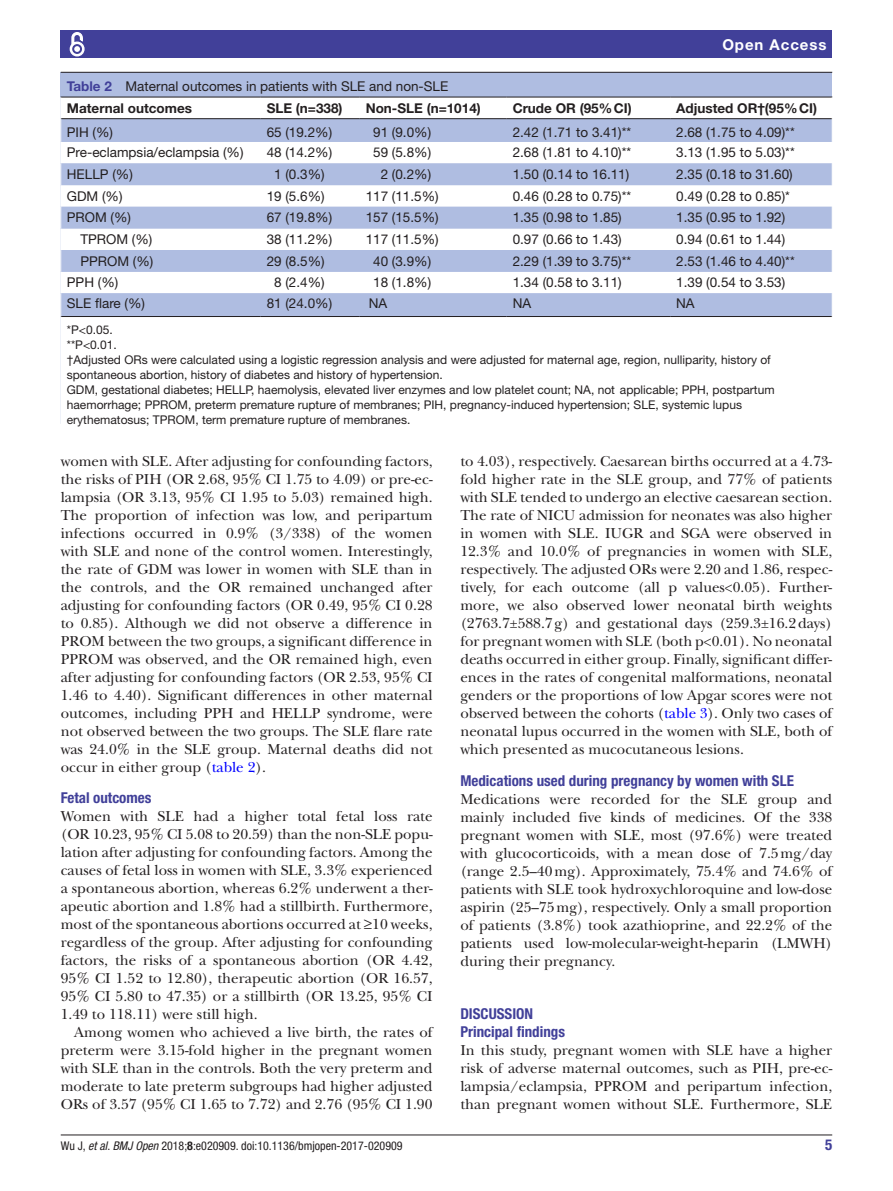
<style>
.page{position:relative;width:893px;height:1191px;background:#fff}
.page>*{position:absolute;margin:0;border:0;box-sizing:border-box;transform-origin:0 0}
.t1{font:15px/18px "New Baskerville";color:#231f20;text-align:justify}
.t2{font:700 condensed 15px/18px "Helvetica Neue LT Std";color:#414099}
.t3{font:700 15px "Helvetica Neue LT Std";letter-spacing:.065em;color:#fff}
.t4{font:13.5px/22px "Helvetica Neue LT Std";color:#231f20}
.t5{font:700 13.5px "Helvetica Neue LT Std";color:#231f20}
.t6{font:12px/15px "Helvetica Neue LT Std";color:#231f20}
.t7{font:condensed 12px "Helvetica Neue LT Std";color:#231f20}
.s1{font-weight:700;color:#414099}
.s2{font-weight:700}
.s3{color:#00f}
.s4{font-style:italic}
</style>
<div class="page">
<hr style="left:61px;top:1134px;width:771px;height:1px;background:#231f20">
<div style="left:61px;top:31px;width:771px;height:27px;background:#414099"></div>
<svg style="left:69px;top:32px;width:16px;height:25px"></svg>
<div style="left:61px;top:73px;width:771px;height:351px;background:#afbde1"></div>
<hr style="left:61px;top:72px;width:771px;height:1px;background:#231f20">
<div style="left:61px;top:98px;width:771px;height:325px;background:#fff"></div>
<svg style="left:61px;top:119px;width:771px;height:197px"></svg>
<hr style="left:61px;top:97px;width:200px;height:1px;background:#231f20">
<hr style="left:61px;top:118px;width:200px;height:1px;background:#231f20">
<hr style="left:261px;top:97px;width:99px;height:1px;background:#231f20">
<hr style="left:261px;top:118px;width:99px;height:1px;background:#231f20">
<hr style="left:360px;top:97px;width:147px;height:1px;background:#231f20">
<hr style="left:360px;top:118px;width:147px;height:1px;background:#231f20">
<hr style="left:507px;top:97px;width:163px;height:1px;background:#231f20">
<hr style="left:507px;top:118px;width:163px;height:1px;background:#231f20">
<hr style="left:670px;top:97px;width:162px;height:1px;background:#231f20">
<hr style="left:670px;top:118px;width:162px;height:1px;background:#231f20">
<hr style="left:261px;top:316px;width:99px;height:1px;background:#231f20">
<hr style="left:360px;top:316px;width:147px;height:1px;background:#231f20">
<hr style="left:507px;top:316px;width:163px;height:1px;background:#231f20">
<hr style="left:61px;top:316px;width:200px;height:1px;background:#231f20">
<hr style="left:670px;top:316px;width:162px;height:1px;background:#231f20">
<svg style="left:60px;top:97px;width:1px;height:219px"></svg>
<hr style="left:61px;top:333px;width:771px;height:2px;background:#fff">
<hr style="left:61px;top:348px;width:771px;height:2px;background:#fff">
<hr style="left:61px;top:378px;width:771px;height:2px;background:#fff">
<hr style="left:61px;top:423px;width:771px;height:2px;background:#fff">
<p class="t3" style="left:722px;top:35px;width:106px">Open Access</p>
<p class="t4" style="left:67px;top:75px;width:383px"><span class="s1">Table 2</span> Maternal outcomes in patients with SLE and non-SLE<br><span class="s2">Maternal outcomes</span></p>
<p class="t5" style="left:267px;top:99px;width:77px">SLE (n=338)</p>
<p class="t5" style="left:366px;top:99px;width:117px">Non-SLE (n=1014)</p>
<p class="t5" style="left:513px;top:99px;width:121px">Crude OR (95%CI)</p>
<p class="t5" style="left:676px;top:99px;width:142px">Adjusted OR†(95%CI)</p>
<p class="t4" style="left:67px;top:121px;width:48px">PIH (%)</p>
<p class="t4" style="left:267px;top:121px;width:67px">65 (19.2%)</p>
<p class="t4" style="left:373px;top:121px;width:60px">91 (9.0%)</p>
<p class="t4" style="left:513px;top:121px;width:120px">2.42 (1.71 to 3.41)**</p>
<p class="t4" style="left:676px;top:121px;width:120px">2.68 (1.75 to 4.09)**</p>
<p class="t4" style="left:67px;top:141px;width:178px">Pre-eclampsia/eclampsia (%)</p>
<p class="t4" style="left:267px;top:141px;width:67px">48 (14.2%)</p>
<p class="t4" style="left:373px;top:141px;width:60px">59 (5.8%)</p>
<p class="t4" style="left:513px;top:141px;width:120px">2.68 (1.81 to 4.10)**</p>
<p class="t4" style="left:676px;top:141px;width:120px">3.13 (1.95 to 5.03)**</p>
<p class="t4" style="left:67px;top:163px;width:68px">HELLP (%)</p>
<p class="t4" style="left:274px;top:163px;width:52px">1 (0.3%)</p>
<p class="t4" style="left:381px;top:163px;width:52px">2 (0.2%)</p>
<p class="t4" style="left:513px;top:163px;width:118px">1.50 (0.14 to 16.11)</p>
<p class="t4" style="left:676px;top:163px;width:118px">2.35 (0.18 to 31.60)</p>
<p class="t4" style="left:67px;top:185px;width:57px">GDM (%)</p>
<p class="t4" style="left:267px;top:185px;width:60px">19 (5.6%)</p>
<p class="t4" style="left:366px;top:185px;width:75px">117 (11.5%)</p>
<p class="t4" style="left:513px;top:185px;width:120px">0.46 (0.28 to 0.75)**</p>
<p class="t4" style="left:676px;top:185px;width:115px">0.49 (0.28 to 0.85)*</p>
<p class="t4" style="left:67px;top:206px;width:66px">PROM (%)</p>
<p class="t4" style="left:267px;top:206px;width:67px">67 (19.8%)</p>
<p class="t4" style="left:366px;top:206px;width:75px">157 (15.5%)</p>
<p class="t4" style="left:513px;top:206px;width:111px">1.35 (0.98 to 1.85)</p>
<p class="t4" style="left:676px;top:206px;width:111px">1.35 (0.95 to 1.92)</p>
<p class="t4" style="left:80px;top:228px;width:74px">TPROM (%)</p>
<p class="t4" style="left:267px;top:228px;width:67px">38 (11.2%)</p>
<p class="t4" style="left:366px;top:228px;width:75px">117 (11.5%)</p>
<p class="t4" style="left:513px;top:228px;width:111px">0.97 (0.66 to 1.43)</p>
<p class="t4" style="left:676px;top:228px;width:111px">0.94 (0.61 to 1.44)</p>
<p class="t4" style="left:80px;top:250px;width:75px">PPROM (%)</p>
<p class="t4" style="left:267px;top:250px;width:60px">29 (8.5%)</p>
<p class="t4" style="left:373px;top:250px;width:60px">40 (3.9%)</p>
<p class="t4" style="left:513px;top:250px;width:120px">2.29 (1.39 to 3.75)**</p>
<p class="t4" style="left:676px;top:250px;width:120px">2.53 (1.46 to 4.40)**</p>
<p class="t4" style="left:67px;top:271px;width:53px">PPH (%)</p>
<p class="t4" style="left:274px;top:271px;width:52px">8 (2.4%)</p>
<p class="t4" style="left:373px;top:271px;width:60px">18 (1.8%)</p>
<p class="t4" style="left:513px;top:271px;width:111px">1.34 (0.58 to 3.11)</p>
<p class="t4" style="left:676px;top:271px;width:111px">1.39 (0.54 to 3.53)</p>
<p class="t4" style="left:67px;top:291px;width:80px">SLE flare (%)</p>
<p class="t4" style="left:267px;top:291px;width:67px">81 (24.0%)</p>
<p class="t4" style="left:369px;top:291px;width:20px">NA</p>
<p class="t4" style="left:513px;top:291px;width:20px">NA</p>
<p class="t4" style="left:676px;top:291px;width:20px">NA</p>
<p class="t6" style="left:67px;top:322px;width:709px">*P&lt;0.05.<br>**P&lt;0.01.<br>†Adjusted ORs were calculated using a logistic regression analysis and were adjusted for maternal age, region, nulliparity, history of spontaneous abortion, history of diabetes and history of hypertension.<br>GDM, gestational diabetes; HELLP, haemolysis, elevated liver enzymes and low platelet count; NA, not applicable; PPH, postpartum haemorrhage; PPROM, preterm premature rupture of membranes; PIH, pregnancy-induced hypertension; SLE, systemic lupus erythematosus; TPROM, term premature rupture of membranes.</p>
<p class="t1" style="left:61px;top:452px;width:373px">women with SLE. After adjusting for confounding factors, the risks of PIH (OR 2.68, 95% CI 1.75 to 4.09) or pre-ec&shy;lampsia (OR 3.13, 95% CI 1.95 to 5.03) remained high.<br>The proportion of infection was low, and peripartum infections occurred in 0.9% (3/338) of the women with SLE and none of the control women. Interestingly, the rate of GDM was lower in women with SLE than in the controls, and the OR remained unchanged after adjusting for confounding factors (OR 0.49, 95% CI 0.28 to 0.85). Although we did not observe a difference in PROM between the two groups, a significant difference in PPROM was observed, and the OR remained high, even after adjusting for confounding factors (OR 2.53, 95% CI 1.46 to 4.40). Significant differences in other maternal outcomes, including PPH and HELLP syndrome, were not observed between the two groups. The SLE flare rate was 24.0% in the SLE group. Maternal deaths did not occur in either group (<span class="s3">table 2</span>).</p>
<p class="t2" style="left:61px;top:788px;width:92px">Fetal outcomes</p>
<p class="t1" style="left:61px;top:807px;width:373px">Women with SLE had a higher total fetal loss rate (OR 10.23, 95% CI 5.08 to 20.59) than the non-SLE popu&shy;lation after adjusting for confounding factors. Among the causes of fetal loss in women with SLE, 3.3% experienced a spontaneous abortion, whereas 6.2% underwent a ther&shy;apeutic abortion and 1.8% had a stillbirth. Furthermore, most of the spontaneous abortions occurred at ≥10 weeks, regardless of the group. After adjusting for confounding factors, the risks of a spontaneous abortion (OR 4.42, 95% CI 1.52 to 12.80), therapeutic abortion (OR 16.57, 95% CI 5.80 to 47.35) or a stillbirth (OR 13.25, 95% CI 1.49 to 118.11) were still high.</p>
<p class="t1" style="left:61px;top:1023px;width:373px;text-indent:14px">Among women who achieved a live birth, the rates of preterm were 3.15-fold higher in the pregnant women with SLE than in the controls. Both the very preterm and moderate to late preterm subgroups had higher adjusted ORs of 3.57 (95% CI 1.65 to 7.72) and 2.76 (95% CI 1.90</p>
<p class="t1" style="left:460px;top:452px;width:373px">to 4.03), respectively. Caesarean births occurred at a 4.73- fold higher rate in the SLE group, and 77% of patients with SLE tended to undergo an elective caesarean section.<br>The rate of NICU admission for neonates was also higher in women with SLE. IUGR and SGA were observed in 12.3% and 10.0% of pregnancies in women with SLE, respectively. The adjusted ORs were 2.20 and 1.86, respec&shy;tively, for each outcome (all p values&lt;0.05). Further&shy;more, we also observed lower neonatal birth weights (2763.7±588.7g) and gestational days (259.3±16.2days) for pregnant women with SLE (both p&lt;0.01). No neonatal deaths occurred in either group. Finally, significant differ&shy;ences in the rates of congenital malformations, neonatal genders or the proportions of low Apgar scores were not observed between the cohorts (<span class="s3">table 3</span>). Only two cases of neonatal lupus occurred in the women with SLE, both of which presented as mucocutaneous lesions.</p>
<p class="t2" style="left:460px;top:771px;width:320px">Medications used during pregnancy by women with SLE</p>
<p class="t1" style="left:460px;top:790px;width:373px">Medications were recorded for the SLE group and mainly included five kinds of medicines. Of the 338 pregnant women with SLE, most (97.6%) were treated with glucocorticoids, with a mean dose of 7.5mg/day (range 2.5–40mg). Approximately, 75.4% and 74.6% of patients with SLE took hydroxychloroquine and low-dose aspirin (25–75mg), respectively. Only a small proportion of patients (3.8%) took azathioprine, and 22.2% of the patients used low-molecular-weight-heparin (LMWH) during their pregnancy.</p>
<p class="t2" style="left:460px;top:1004px;width:106px">Discussion<br>Principal findings</p>
<p class="t1" style="left:460px;top:1041px;width:373px">In this study, pregnant women with SLE have a higher risk of adverse maternal outcomes, such as PIH, pre-ec&shy;lampsia/eclampsia, PPROM and peripartum infection, than pregnant women without SLE. Furthermore, SLE</p>
<p class="t7" style="left:61px;top:1138px;width:343px">Wu J, <span class="s4">et al</span>. <span class="s4">BMJ Open</span> 2018;<span class="s2">8</span>:e020909. doi:10.1136/bmjopen-2017-020909</p>
<p class="t2" style="left:825px;top:1135px;width:9px">5</p>
</div>
